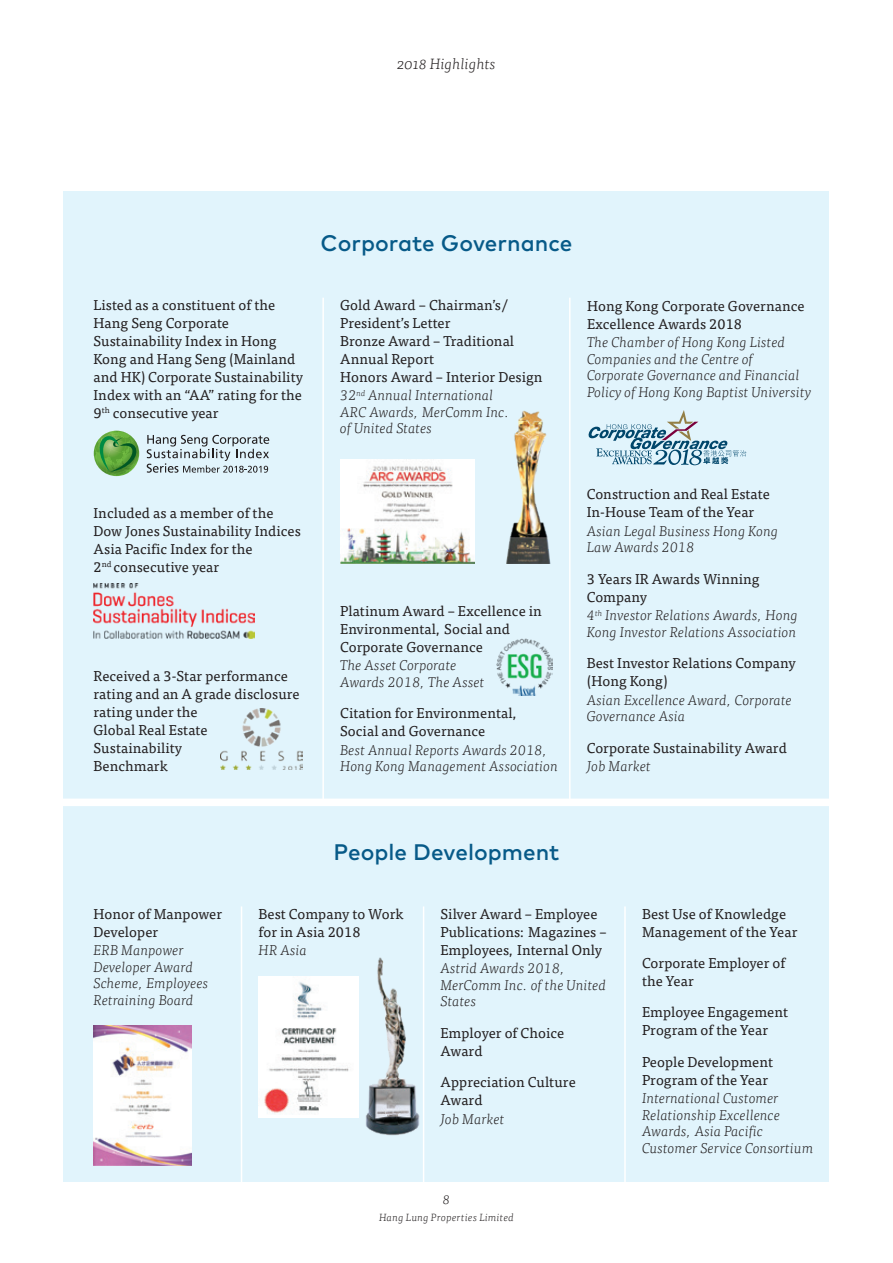
<style>
.page{position:relative;width:893px;height:1263px;background:#fff}
.page>*{position:absolute;margin:0;border:0;box-sizing:border-box;transform-origin:0 0}
.t1{font:500 22.5px "Mark OT";color:#075a88}
.t2{font:italic 300 15px "Tisa OT";letter-spacing:.005em;color:#231f20}
.t3{font:14.25px/18px "Tisa OT";letter-spacing:.005em;color:#231f20}
.t4{font:italic 300 14.25px/16.5px "Tisa OT";letter-spacing:.005em;color:#231f20}
.t5{font:italic 300 12.75px "Tisa OT";color:#231f20}
.t6{font:italic 300 10.5px "Tisa OT";letter-spacing:.025em;color:#231f20}
.s1{font-weight:300;font-style:italic}
.s2{font-weight:400;font-style:normal}
</style>
<div class="page">
<div style="left:64px;top:191px;width:765px;height:991px;background:#e1f4fc"></div>
<hr style="left:241px;top:906px;width:1px;height:284px;background:#fff">
<hr style="left:624px;top:906px;width:2px;height:284px;background:#fff">
<hr style="left:423px;top:906px;width:1px;height:284px;background:#fff">
<hr style="left:569px;top:298px;width:2px;height:504px;background:#fff">
<hr style="left:322px;top:298px;width:2px;height:504px;background:#fff">
<div style="left:61px;top:798px;width:771px;height:8px;background:#fff"></div>
<svg style="left:588px;top:410px;width:158px;height:55px"></svg>
<svg style="left:94px;top:431px;width:46px;height:45px"></svg>
<svg style="left:147px;top:435px;width:122px;height:38px"></svg>
<img style="left:340px;top:460px;width:135px;height:104px">
<img style="left:506px;top:410px;width:45px;height:154px">
<img style="left:496px;top:638px;width:57px;height:58px">
<img style="left:259px;top:976px;width:99px;height:141px">
<img style="left:365px;top:957px;width:55px;height:179px">
<img style="left:94px;top:1026px;width:98px;height:139px">
<img style="left:94px;top:584px;width:160px;height:54px">
<img style="left:220px;top:709px;width:83px;height:61px">
<p class="t2" style="left:397px;top:55px;width:100px">2018 Highlights</p>
<p class="t3" style="left:94px;top:296px;width:211px">Listed as a constituent of the<br>Hang Seng Corporate<br>Sustainability Index in Hong<br>Kong and Hang Seng (Mainland and HK) Corporate Sustainability<br>Index with an “AA” rating for the<br>9<sup>th</sup> consecutive year</p>
<h1 class="t1" style="left:321px;top:229px;width:253px">Corporate Governance</h1>
<p class="t3" style="left:340px;top:296px;width:204px">Gold Award – Chairman’s/<br>President’s Letter<br>Bronze Award – Traditional<br>Annual Report<br>Honors Award – Interior Design<br><span class="s1">32</span><sup>nd</sup> <span class="s1">Annual International</span></p>
<p class="t4" style="left:340px;top:404px;width:171px">ARC Awards, MerComm Inc. of United States</p>
<p class="t3" style="left:587px;top:297px;width:219px">Hong Kong Corporate Governance<br>Excellence Awards 2018</p>
<p class="t4" style="left:587px;top:334px;width:226px">The Chamber of Hong Kong Listed Companies and the Centre of Corporate Governance and Financial Policy of Hong Kong Baptist University</p>
<p class="t3" style="left:94px;top:504px;width:209px">Included as a member of the<br>Dow Jones Sustainability Indices<br>Asia Pacific Index for the<br>2<sup>nd</sup> consecutive year</p>
<p class="t3" style="left:94px;top:667px;width:208px">Received a 3-Star performance rating and an A grade disclosure rating under the<br>Global Real Estate<br>Sustainability<br>Benchmark</p>
<p class="t3" style="left:340px;top:602px;width:203px">Platinum Award – Excellence in<br>Environmental, Social and<br>Corporate Governance</p>
<p class="t4" style="left:340px;top:657px;width:146px">The Asset Corporate<br>Awards 2018, The Asset</p>
<p class="t3" style="left:340px;top:704px;width:179px">Citation for Environmental,<br>Social and Governance</p>
<p class="t4" style="left:340px;top:742px;width:219px">Best Annual Reports Awards 2018,<br>Hong Kong Management Association</p>
<p class="t3" style="left:587px;top:485px;width:184px">Construction and Real Estate<br>In-House Team of the Year</p>
<p class="t4" style="left:587px;top:523px;width:193px">Asian Legal Business Hong Kong<br>Law Awards 2018</p>
<p class="t4" style="left:587px;top:570px;width:213px;line-height:18.3px"><span class="s2">3 Years IR Awards Winning<br>Company<br></span>4<sup>th</sup> Investor Relations Awards, Hong</p>
<p class="t4" style="left:587px;top:624px;width:211px">Kong Investor Relations Association</p>
<p class="t3" style="left:587px;top:654px;width:211px">Best Investor Relations Company (Hong Kong)</p>
<p class="t4" style="left:587px;top:692px;width:207px">Asian Excellence Award, Corporate<br>Governance Asia</p>
<p class="t3" style="left:587px;top:739px;width:201px">Corporate Sustainability Award</p>
<p class="t4" style="left:587px;top:758px;width:66px">Job Market</p>
<h1 class="t1" style="left:334px;top:837px;width:227px">People Development</h1>
<p class="t3" style="left:94px;top:905px;width:130px">Honor of Manpower<br>Developer</p>
<p class="t4" style="left:94px;top:942px;width:116px">ERB Manpower<br>Developer Award<br>Scheme, Employees<br>Retraining Board</p>
<p class="t3" style="left:259px;top:905px;width:146px">Best Company to Work for in Asia 2018</p>
<p class="t4" style="left:259px;top:942px;width:50px">HR Asia</p>
<p class="t3" style="left:440px;top:905px;width:168px">Silver Award – Employee<br>Publications: Magazines –<br>Employees, Internal Only</p>
<p class="t4" style="left:440px;top:960px;width:167px">Astrid Awards 2018,<br>MerComm Inc. of the United<br>States</p>
<p class="t3" style="left:440px;top:1024px;width:125px">Employer of Choice<br>Award</p>
<p class="t3" style="left:440px;top:1073px;width:137px">Appreciation Culture<br>Award</p>
<p class="t4" style="left:440px;top:1110px;width:66px">Job Market</p>
<p class="t5" style="left:443px;top:1192px;width:9px">8</p>
<p class="t6" style="left:379px;top:1211px;width:136px">Hang Lung Properties Limited</p>
<p class="t3" style="left:642px;top:905px;width:157px">Best Use of Knowledge<br>Management of the Year</p>
<p class="t3" style="left:642px;top:954px;width:145px">Corporate Employer of the Year</p>
<p class="t3" style="left:642px;top:1003px;width:148px">Employee Engagement<br>Program of the Year</p>
<p class="t3" style="left:642px;top:1053px;width:132px">People Development<br>Program of the Year</p>
<p class="t4" style="left:642px;top:1090px;width:173px">International Customer<br>Relationship Excellence<br>Awards, Asia Pacific<br>Customer Service Consortium</p>
</div>
